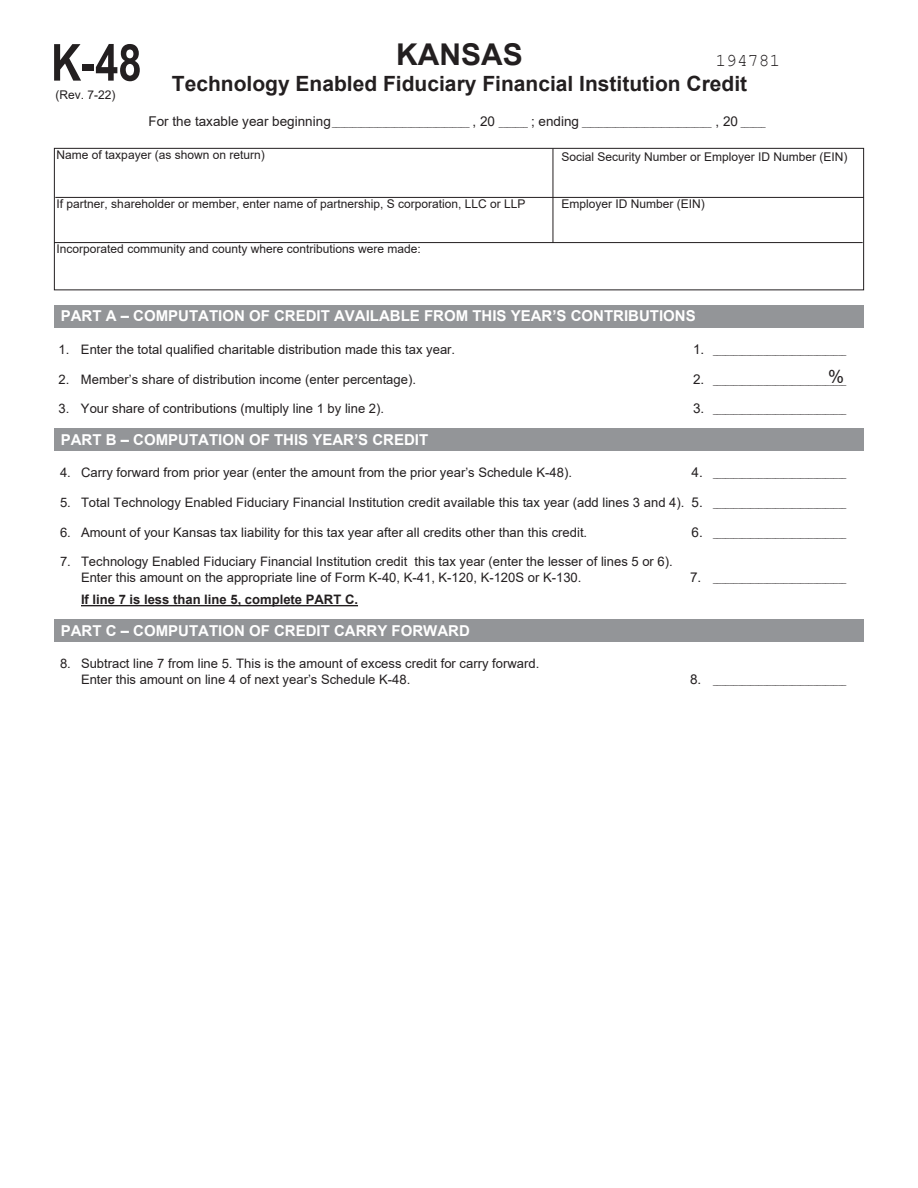
<style>
.page{position:relative;width:918px;height:1188px;background:#fff}
.page>*{position:absolute;margin:0;border:0;box-sizing:border-box;transform-origin:0 0}
.t1{font:700 51px "Arial Narrow";color:#231f20}
.t2{font:700 30px "Arial";color:#231f20}
.t3{font:700 21px "Arial";color:#231f20}
.t4{font:18px "Courier New";color:#231f20}
.t5{font:18px "Arial";color:#231f20}
.Paragraph_Shading{font:700 15px "Arial";color:#fff}
.Paragraph_Style_2{font:13.05px "Arial";color:#231f20}
.Paragraph_Style_2-2{font:700 13.05px "Arial";color:#231f20}
.t6{font:12px "Arial";color:#231f20}
.Paragraph_Style_2-3{font:7.5px "Arial";color:#231f20}
.s1{font-size:13.5px}
.s2{font-size:7.5px}
</style>
<div class="page">
<div style="left:54px;top:148px;width:810px;height:142px;border:1px solid #231f20"></div>
<div style="left:54px;top:305px;width:810px;height:23px;background:#939598"></div>
<div style="left:54px;top:428px;width:810px;height:23px;background:#939598"></div>
<hr style="left:81px;top:605px;width:277px;height:1px;background:#231f20">
<div style="left:54px;top:619px;width:810px;height:23px;background:#939598"></div>
<hr style="left:55px;top:197px;width:809px;height:1px;background:#231f20">
<hr style="left:54px;top:242px;width:809px;height:1px;background:#231f20">
<hr style="left:553px;top:148px;width:1px;height:95px;background:#231f20">
<p class="t1" style="left:51px;top:24px;width:92px">K-48</p>
<p class="t6" style="left:56px;top:86px;width:62px">(Rev. 7-22)</p>
<p class="t2" style="left:396px;top:34px;width:128px">KANSAS</p>
<p class="t4" style="left:716px;top:50px;width:66px">194781</p>
<p class="t3" style="left:172px;top:68px;width:577px">Technology Enabled Fiduciary Financial Institution Credit</p>
<p class="Paragraph_Style_2-3" style="left:148px;top:118px;width:619px"><span class="s1">For the taxable year beginning</span> _________________________________ <span class="s1">, 20</span> _______ <span class="s1">; ending</span> _______________________________ <span class="s1">, 20</span> ______</p>
<p class="t6" style="left:57px;top:147px;width:210px">Name of taxpayer (as shown on return)</p>
<p class="t6" style="left:562px;top:148px;width:288px">Social Security Number or Employer ID Number (EIN)</p>
<p class="t6" style="left:57px;top:196px;width:470px">If partner, shareholder or member, enter name of partnership, S corporation, LLC or LLP</p>
<p class="t6" style="left:562px;top:196px;width:145px">Employer ID Number (EIN)</p>
<p class="t6" style="left:57px;top:241px;width:366px">Incorporated community and county where contributions were made:</p>
<p class="Paragraph_Shading" style="left:61px;top:306px;width:637px">PART A – COMPUTATION OF CREDIT AVAILABLE FROM THIS YEAR’S CONTRIBUTIONS</p>
<p class="Paragraph_Style_2" style="left:58px;top:340px;width:398px">1. Enter the total qualified charitable distribution made this tax year.</p>
<p class="Paragraph_Style_2-3" style="left:693px;top:346px;width:155px"><span class="s1">1.</span> ________________________________</p>
<p class="Paragraph_Style_2" style="left:58px;top:370px;width:359px">2. Member’s share of distribution income (enter percentage).</p>
<p class="Paragraph_Style_2-3" style="left:693px;top:376px;width:155px"><span class="s1">2.</span> ________________________________</p>
<p class="Paragraph_Style_2" style="left:58px;top:400px;width:327px">3. Your share of contributions (multiply line 1 by line 2).</p>
<p class="Paragraph_Style_2-3" style="left:693px;top:405px;width:155px"><span class="s1">3.</span> ________________________________</p>
<p class="Paragraph_Shading" style="left:61px;top:429px;width:369px">PART B – COMPUTATION OF THIS YEAR’S CREDIT</p>
<p class="Paragraph_Style_2" style="left:60px;top:464px;width:513px">4. Carry forward from prior year (enter the amount from the prior year’s Schedule K-48).</p>
<p class="Paragraph_Style_2-3" style="left:692px;top:469px;width:156px"><span class="s1">4.</span> ________________________________</p>
<p class="Paragraph_Style_2" style="left:60px;top:493px;width:788px">5. Total Technology Enabled Fiduciary Financial Institution credit available this tax year (add lines 3 and 4). <span class="s1">5.</span> <span class="s2">________________________________</span></p>
<p class="Paragraph_Style_2" style="left:60px;top:523px;width:529px">6. Amount of your Kansas tax liability for this tax year after all credits other than this credit.</p>
<p class="Paragraph_Style_2-3" style="left:692px;top:529px;width:156px"><span class="s1">6.</span> ________________________________</p>
<p class="Paragraph_Style_2" style="left:60px;top:553px;width:614px">7. Technology Enabled Fiduciary Financial Institution credit this tax year (enter the lesser of lines 5 or 6).</p>
<p class="Paragraph_Style_2" style="left:81px;top:568px;width:502px">Enter this amount on the appropriate line of Form K-40, K-41, K-120, K-120S or K-130.</p>
<p class="Paragraph_Style_2-3" style="left:690px;top:574px;width:158px"><span class="s1">7.</span> ________________________________</p>
<p class="Paragraph_Style_2-2" style="left:81px;top:591px;width:279px">If line 7 is less than line 5, complete PART C.</p>
<p class="Paragraph_Shading" style="left:61px;top:620px;width:411px">PART C – COMPUTATION OF CREDIT CARRY FORWARD</p>
<p class="Paragraph_Style_2" style="left:60px;top:655px;width:481px">8. Subtract line 7 from line 5. This is the amount of excess credit for carry forward.</p>
<p class="Paragraph_Style_2" style="left:81px;top:671px;width:331px">Enter this amount on line 4 of next year’s Schedule K-48.</p>
<p class="Paragraph_Style_2-3" style="left:690px;top:677px;width:158px"><span class="s1">8.</span> ________________________________</p>
<p class="t5" style="left:828px;top:364px;width:18px">%</p>
</div>
